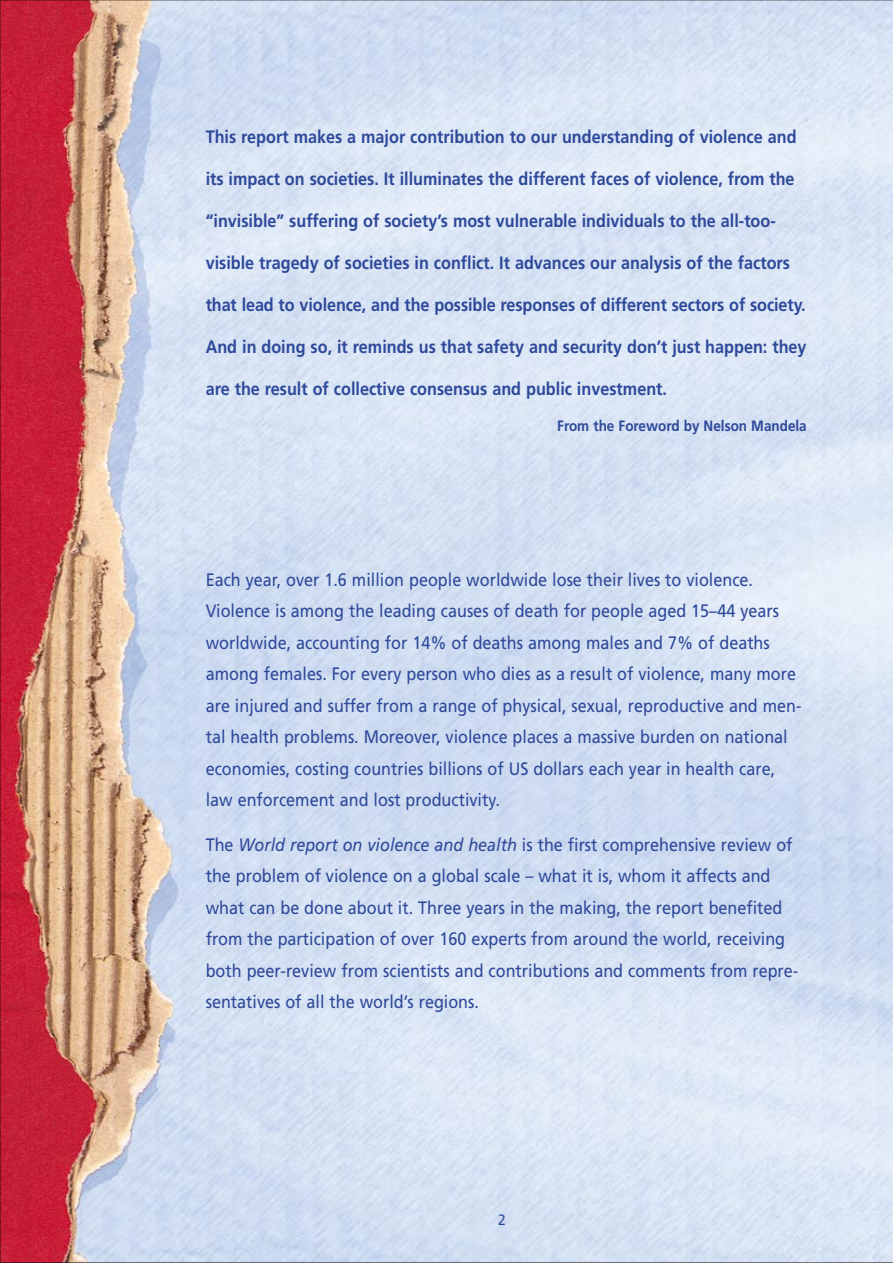
<style>
.page{position:relative;width:893px;height:1263px;background:#fff}
.page>*{position:absolute;margin:0;border:0;box-sizing:border-box;transform-origin:0 0}
.t1{font:18px/31.5px "Frutiger";color:#2e499a;scale:.9 1}
.t2{font:700 18px "Frutiger";color:#2e499a;scale:.9 1}
.t3{font:700 15px "Frutiger";color:#2e499a;scale:.9 1}
.t4{font:15px "Frutiger";color:#2e499a;scale:.9 1}
.s1{font-style:italic}
</style>
<div class="page">
<img style="left:2px;top:2px;width:888px;height:1259px">
<p class="t2" style="left:206px;top:129px;width:658px">This report makes a major contribution to our understanding of violence and</p>
<p class="t2" style="left:206px;top:171px;width:656px">its impact on societies. It illuminates the different faces of violence, from the</p>
<p class="t2" style="left:206px;top:213px;width:635px">“invisible” suffering of society’s most vulnerable individuals to the all-too-</p>
<p class="t2" style="left:206px;top:255px;width:650px">visible tragedy of societies in conflict. It advances our analysis of the factors</p>
<p class="t2" style="left:206px;top:297px;width:668px">that lead to violence, and the possible responses of different sectors of society.</p>
<p class="t2" style="left:206px;top:339px;width:669px">And in doing so, it reminds us that safety and security don’t just happen: they</p>
<p class="t2" style="left:206px;top:381px;width:514px">are the result of collective consensus and public investment.</p>
<p class="t3" style="left:557px;top:420px;width:279px">From the Foreword by Nelson Mandela</p>
<p class="t1" style="left:206px;top:565px;width:663px">Each year, over 1.6 million people worldwide lose their lives to violence.<br>Violence is among the leading causes of death for people aged 15–44 years worldwide, accounting for 14% of deaths among males and 7% of deaths among females. For every person who dies as a result of violence, many more are injured and suffer from a range of physical, sexual, reproductive and men&shy;tal health problems. Moreover, violence places a massive burden on national economies, costing countries billions of US dollars each year in health care, law enforcement and lost productivity.</p>
<p class="t1" style="left:206px;top:830px;width:660px">The <span class="s1">World report on violence and health</span> is the first comprehensive review of the problem of violence on a global scale – what it is, whom it affects and what can be done about it. Three years in the making, the report benefited from the participation of over 160 experts from around the world, receiving both peer-review from scientists and contributions and comments from repre&shy;sentatives of all the world’s regions.</p>
<p class="t4" style="left:498px;top:1213px;width:10px">2</p>
</div>
